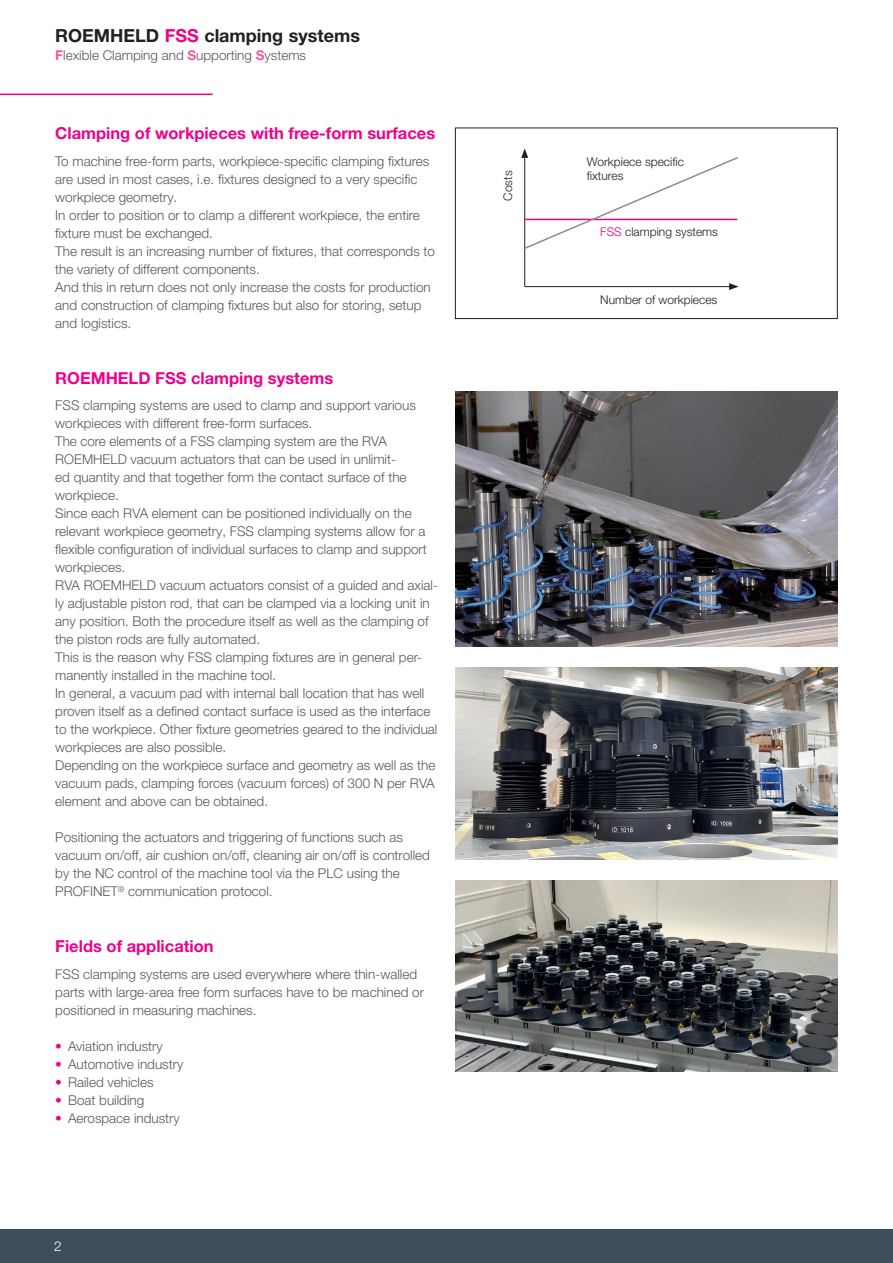
<style>
.page{position:relative;width:893px;height:1263px;background:#fff}
.page>*{position:absolute;margin:0;border:0;box-sizing:border-box;transform-origin:0 0}
.t1{font:700 18px "Helvetica Neue LT Pro";color:#231f20}
.t2{font:700 16.5px "Helvetica Neue LT Pro";color:#ed028c}
.t3{font:300 13.5px/18px "Helvetica Neue LT Pro";color:#57585a}
.t4{font:300 13.5px "Helvetica Neue LT Pro";color:#fff}
.t5{font:300 12px/14.4px "Helvetica Neue LT Pro";color:#231f20}
.s1{color:#ed028c}
.s2{font-weight:700;color:#ef59a1}
</style>
<div class="page">
<img style="left:455px;top:391px;width:383px;height:255px">
<img style="left:455px;top:668px;width:383px;height:191px">
<img style="left:455px;top:880px;width:383px;height:191px">
<div style="left:0;top:1229px;width:893px;height:34px;background:#3b4e5a"></div>
<div style="left:455px;top:128px;width:383px;height:191px;border:1px solid #231f20"></div>
<hr style="left:524px;top:155px;width:1px;height:132px;background:#231f20">
<hr style="left:525px;top:286px;width:206px;height:1px;background:#231f20">
<svg style="left:729px;top:283px;width:10px;height:7px"></svg>
<svg style="left:521px;top:148px;width:217px;height:102px"></svg>
<hr style="left:0;top:94px;width:213px;height:1px;background:#ed028c">
<h1 class="t1" style="left:55px;top:25px;width:306px">ROEMHELD <span class="s1">FSS</span> clamping systems</h1>
<p class="t3" style="left:55px;top:46px;width:252px"><span class="s2">F</span>lexible Clamping and <span class="s2">S</span>upporting <span class="s2">S</span>ystems</p>
<p class="t2" style="left:55px;top:123px;width:381px">Clamping of workpieces with free-form surfaces</p>
<p class="t3" style="left:55px;top:152px;width:381px">To machine free-form parts, workpiece-specific clamping fixtures are used in most cases, i.e. fixtures designed to a very specific workpiece geometry.<br>In order to position or to clamp a different workpiece, the entire fixture must be exchanged.<br>The result is an increasing number of fixtures, that corresponds to the variety of different components.<br>And this in return does not only increase the costs for production and construction of clamping fixtures but also for storing, setup and logistics.</p>
<p class="t2" style="left:55px;top:368px;width:280px">ROEMHELD FSS clamping systems</p>
<p class="t3" style="left:55px;top:396px;width:384px">FSS clamping systems are used to clamp and support various workpieces with different free-form surfaces.<br>The core elements of a FSS clamping system are the RVA ROEMHELD vacuum actuators that can be used in unlimit-<br>ed quantity and that together form the contact surface of the workpiece.<br>Since each RVA element can be positioned individually on the relevant workpiece geometry, FSS clamping systems allow for a flexible configuration of individual surfaces to clamp and support workpieces.<br>RVA ROEMHELD vacuum actuators consist of a guided and axial&shy;ly adjustable piston rod, that can be clamped via a locking unit in any position. Both the procedure itself as well as the clamping of the piston rods are fully automated.<br>This is the reason why FSS clamping fixtures are in general per&shy;manently installed in the machine tool.<br>In general, a vacuum pad with internal ball location that has well proven itself as a defined contact surface is used as the interface to the workpiece. Other fixture geometries geared to the individual workpieces are also possible.<br>Depending on the workpiece surface and geometry as well as the vacuum pads, clamping forces (vacuum forces) of 300 N per RVA element and above can be obtained.</p>
<p class="t3" style="left:55px;top:828px;width:376px">Positioning the actuators and triggering of functions such as vacuum on/off, air cushion on/off, cleaning air on/off is controlled by the NC control of the machine tool via the PLC using the PROFINET<sup>®</sup> communication protocol.</p>
<p class="t2" style="left:55px;top:936px;width:160px">Fields of application</p>
<p class="t3" style="left:55px;top:964px;width:370px">FSS clamping systems are used everywhere where thin-walled parts with large-area free form surfaces have to be machined or positioned in measuring machines.</p>
<p class="t3" style="left:55px;top:1036px;width:109px"><span class="s1">•</span> Aviation industry</p>
<p class="t3" style="left:55px;top:1054px;width:130px"><span class="s1">•</span> Automotive industry</p>
<p class="t3" style="left:55px;top:1072px;width:100px"><span class="s1">•</span> Railed vehicles</p>
<p class="t3" style="left:55px;top:1090px;width:91px"><span class="s1">•</span> Boat building</p>
<p class="t3" style="left:55px;top:1108px;width:126px"><span class="s1">•</span> Aerospace industry</p>
<p class="t4" style="left:54px;top:1237px;width:9px">2</p>
<p class="t5" style="left:500px;top:201px;width:32px;rotate:-90deg">Costs</p>
<p class="t5" style="left:587px;top:154px;width:99px">Workpiece specific fixtures</p>
<p class="t5" style="left:600px;top:224px;width:119px"><span class="s1">FSS</span> clamping systems</p>
<p class="t5" style="left:600px;top:292px;width:119px">Number of workpieces</p>
</div>
